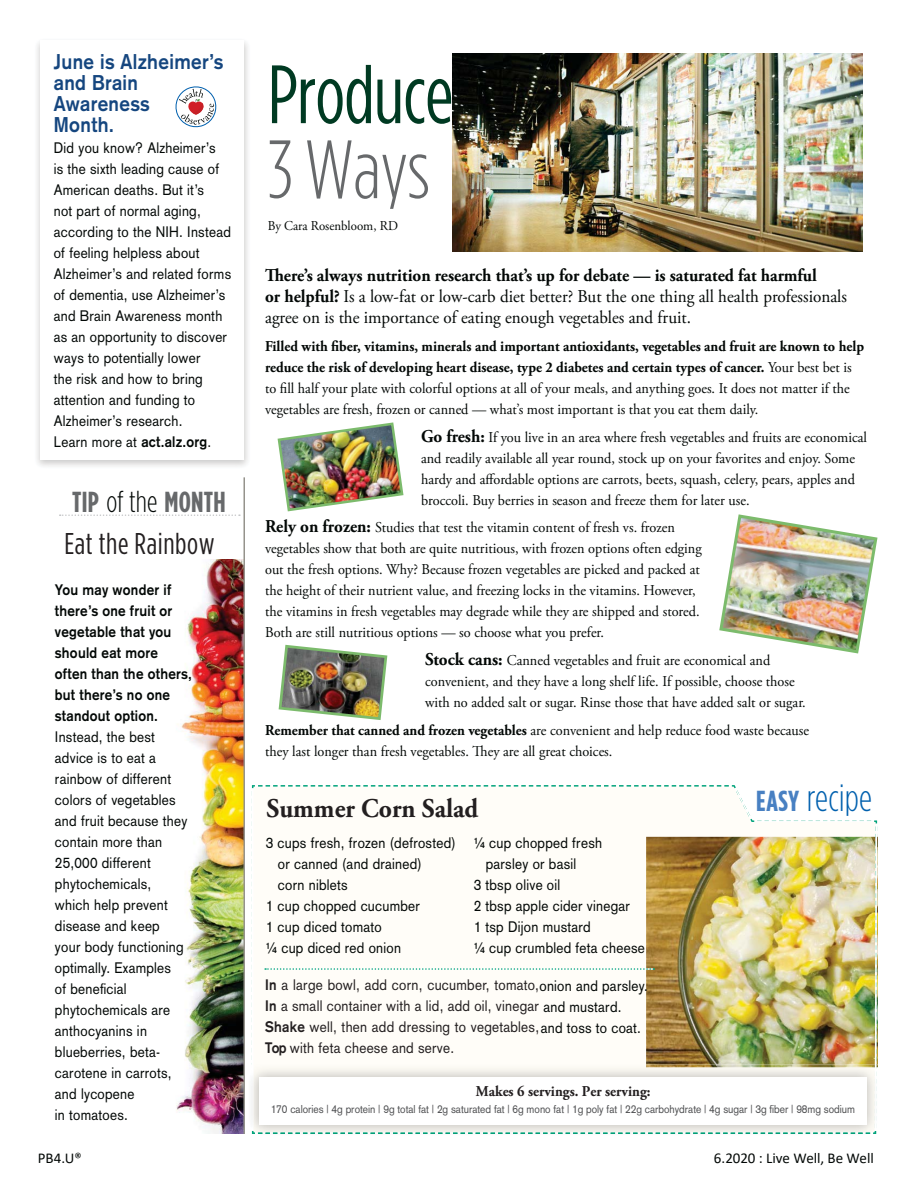
<style>
.page{position:relative;width:918px;height:1188px;background:#fff}
.page>*{position:absolute;margin:0;border:0;box-sizing:border-box;transform-origin:0 0}
.t1{font:82.5px/75px "Gotham Condensed";letter-spacing:-.01em;color:#003a22}
.t2{font:300 37.5px "Gotham Condensed";color:#0060ae}
.t3{font:30px "Gotham Condensed";letter-spacing:.02em;color:#231f20}
.t4{font:700 28.95px "Gotham Condensed";letter-spacing:.01em;color:#67696b}
.t5{font:700 27px "Adobe Garamond Pro";color:#231f20;scale:.95 1}
.t6{font:700 21px/21px "Akzidenz Grotesk";letter-spacing:.02em;color:#15467f;scale:.9 1}
.t7{font:18px/21px "Adobe Garamond Pro";color:#030806;scale:.95 1}
.t8{font:15px/21px "Adobe Garamond Pro";color:#030806;scale:.95 1}
.t9{font:15px/21px "Akzidenz Grotesk";letter-spacing:.02em;color:#030806;scale:.9 1}
.t10{font:15px/21px "Akzidenz Grotesk";letter-spacing:.02em;color:#231f20;scale:.9 1}
.t11{font:15px "Calibri";letter-spacing:-.005em;color:#030806}
.t12{font:700 15px "Adobe Garamond Pro";color:#231f20;scale:.95 1}
.t13{font:13.5px "Adobe Garamond Pro";color:#030806;scale:.95 1}
.t14{font:11.25px "Akzidenz Grotesk";color:#4f5052;scale:.9 1}
.s1{font-weight:700}
.s2{font-weight:300;font-size:30px;color:#030806}
.s3{font-weight:300;color:#67696b}
.s4{font-weight:700;font-size:18px}
.s5{font-weight:700;font-size:28.95px;color:#4880c2}
.s6{color:#030806}
</style>
<div class="page">
<img style="left:453px;top:54px;width:410px;height:198px">
<img style="left:176px;top:560px;width:67px;height:574px">
<hr style="left:243px;top:477px;width:2px;height:657px;background:#95938c">
<img style="left:277px;top:422px;width:127px;height:90px">
<img style="left:278px;top:644px;width:110px;height:76px">
<img style="left:719px;top:514px;width:159px;height:140px">
<img style="left:252px;top:785px;width:625px;height:349px">
<svg style="left:60px;top:514px;width:180px;height:2px"></svg>
<svg style="left:175px;top:86px;width:42px;height:42px"></svg>
<p class="t6" style="left:54px;top:52px;width:190px">June is Alzheimer’s and Brain<br>Awareness<br>Month.</p>
<p class="t9" style="left:54px;top:139px;width:199px">Did you know? Alzheimer’s<br>is the sixth leading cause of<br>American deaths. But it’s<br>not part of normal aging, according to the NIH. Instead of feeling helpless about<br>Alzheimer’s and related forms of dementia, use Alzheimer’s and Brain Awareness month as an opportunity to discover ways to potentially lower<br>the risk and how to bring attention and funding to<br>Alzheimer’s research.<br>Learn more at <span class="s1">act.alz.org</span>.</p>
<p class="t4" style="left:72px;top:491px;width:155px">TIP <span class="s2">of the</span> MONTH</p>
<p class="t3" style="left:64px;top:532px;width:152px">Eat the Rainbow</p>
<p class="t9" style="left:55px;top:581px;width:154px"><span class="s1">You may wonder if there’s one fruit or vegetable that you should eat more often than the others, but there’s no one standout option.<br></span>Instead, the best advice is to eat a rainbow of different colors of vegetables and fruit because they contain more than<br>25,000 different phytochemicals,<br>which help prevent disease and keep<br>your body functioning optimally. Examples<br>of beneficial phytochemicals are anthocyanins in blueberries, beta&shy;carotene in carrots, and lycopene<br>in tomatoes.</p>
<h2 class="t1" style="left:268px;top:66px;width:187px">Produce<br><span class="s3">3 Ways</span></h2>
<p class="t13" style="left:268px;top:220px;width:139px">By Cara Rosenbloom, RD</p>
<p class="t7" style="left:265px;top:266px;width:614px"><span class="s1">There’s always nutrition research that’s up for debate — is saturated fat harmful<br>or helpful?</span> Is a low-fat or low-carb diet better? But the one thing all health professionals agree on is the importance of eating enough vegetables and fruit.</p>
<p class="t8" style="left:265px;top:337px;width:632px"><span class="s1">Filled with fiber, vitamins, minerals and important antioxidants, vegetables and fruit are known to help reduce the risk of developing heart disease, type 2 diabetes and certain types of cancer.</span> Your best bet is to fill half your plate with colorful options at all of your meals, and anything goes. It does not matter if the vegetables are fresh, frozen or canned — what’s most important is that you eat them daily.</p>
<p class="t8" style="left:421px;top:428px;width:471px"><span class="s4">Go fresh:</span> If you live in an area where fresh vegetables and fruits are economical and readily available all year round, stock up on your favorites and enjoy. Some hardy and affordable options are carrots, beets, squash, celery, pears, apples and broccoli. Buy berries in season and freeze them for later use.</p>
<p class="t8" style="left:265px;top:518px;width:461px"><span class="s4">Rely on frozen:</span> Studies that test the vitamin content of fresh vs. frozen vegetables show that both are quite nutritious, with frozen options often edging out the fresh options. Why? Because frozen vegetables are picked and packed at the height of their nutrient value, and freezing locks in the vitamins. However, the vitamins in fresh vegetables may degrade while they are shipped and stored.<br>Both are still nutritious options — so choose what you prefer.</p>
<p class="t8" style="left:425px;top:651px;width:402px"><span class="s4">Stock cans:</span> Canned vegetables and fruit are economical and convenient, and they have a long shelf life. If possible, choose those with no added salt or sugar. Rinse those that have added salt or sugar.</p>
<p class="t8" style="left:265px;top:721px;width:574px"><span class="s1">Remember that canned and frozen vegetables</span> are convenient and help reduce food waste because they last longer than fresh vegetables. They are all great choices.</p>
<p class="t2" style="left:756px;top:784px;width:118px"><span class="s5">EASY</span> recipe</p>
<p class="t5" style="left:266px;top:798px;width:225px">Summer Corn Salad</p>
<p class="t9" style="left:278px;top:834px;width:199px;text-indent:-12px">3 cups fresh, frozen (defrosted) or canned (and drained)<br>corn niblets</p>
<p class="t9" style="left:266px;top:897px;width:173px">1 cup chopped cucumber</p>
<p class="t9" style="left:266px;top:918px;width:130px">1 cup diced tomato</p>
<p class="t9" style="left:266px;top:939px;width:152px">¼ cup diced red onion</p>
<p class="t9" style="left:486px;top:834px;width:131px;text-indent:-12px">¼ cup chopped fresh parsley or basil</p>
<p class="t9" style="left:474px;top:876px;width:98px">3 tbsp olive oil</p>
<p class="t9" style="left:474px;top:897px;width:175px">2 tbsp apple cider vinegar</p>
<p class="t9" style="left:474px;top:918px;width:132px">1 tsp Dijon mustard</p>
<p class="t9" style="left:474px;top:939px;width:192px">¼ cup crumbled feta cheese</p>
<p class="t10" style="left:265px;top:976px;width:427px"><span class="s1">In</span> a large bowl, add corn, cucumber, tomato, <span class="s6">onion and parsley.<br></span><span class="s1">In</span> a small container with a lid, add oil, vinegar <span class="s6">and mustard.<br></span><span class="s1">Shake</span> well, then add dressing to vegetables, <span class="s6">and toss to coat.<br></span><span class="s1">Top</span> with feta cheese and serve.</p>
<p class="t12" style="left:476px;top:1085px;width:185px">Makes 6 servings. Per serving:</p>
<p class="t14" style="left:271px;top:1105px;width:651px">170 calories | 4g protein | 9g total fat | 2g saturated fat | 6g mono fat | 1g poly fat | 22g carbohydrate | 4g sugar | 3g fiber | 98mg sodium</p>
<p class="t11" style="left:38px;top:1148px;width:45px">PB4.U®</p>
<p class="t11" style="left:714px;top:1148px;width:161px">6.2020 : Live Well, Be Well</p>
</div>
